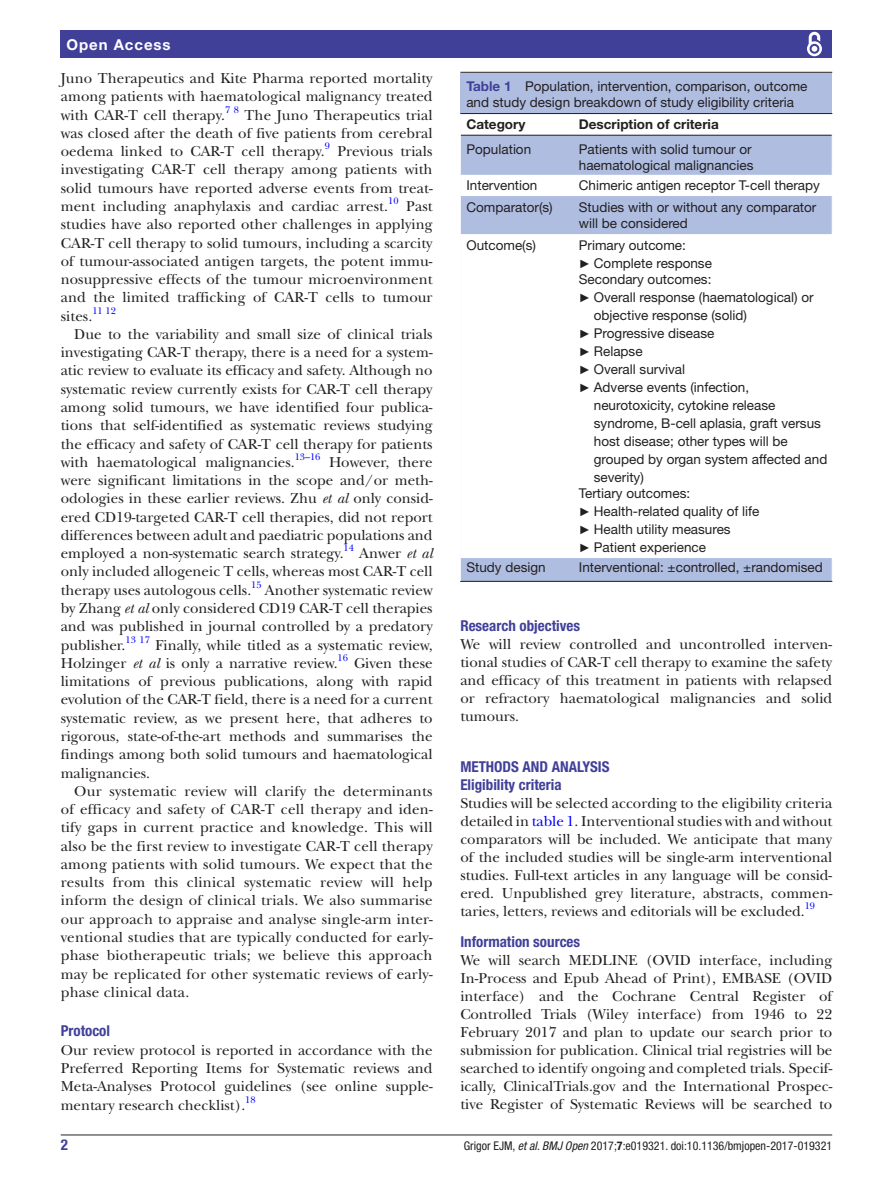
<style>
.page{position:relative;width:893px;height:1191px;background:#fff}
.page>*{position:absolute;margin:0;border:0;box-sizing:border-box;transform-origin:0 0}
.t1{font:15px/18.3px "New Baskerville";color:#231f20;text-align:justify}
.t2{font:700 condensed 15px/18px "Helvetica Neue LT Std";color:#414099}
.t3{font:700 15px "Helvetica Neue LT Std";letter-spacing:.065em;color:#fff}
.t4{font:13.5px/18px "Helvetica Neue LT Std";color:#231f20}
.t5{font:700 13.5px "Helvetica Neue LT Std";color:#231f20}
.t6{font:condensed 12px "Helvetica Neue LT Std";color:#231f20}
.t7{font:9.9px "New Baskerville";color:#00f}
.s1{font-style:italic}
.s2{font-weight:700;color:#414099}
.s3{font-family:"Arial";font-size:12px}
.s4{color:#00f}
.s5{font-weight:700}
</style>
<div class="page">
<hr style="left:61px;top:1134px;width:771px;height:1px;background:#231f20">
<div style="left:61px;top:31px;width:771px;height:27px;background:#414099"></div>
<svg style="left:807px;top:31px;width:15px;height:26px"></svg>
<div style="left:460px;top:73px;width:372px;height:509px;background:#afbde1"></div>
<hr style="left:460px;top:72px;width:372px;height:1px;background:#231f20">
<svg style="left:461px;top:114px;width:371px;height:21px;background:#fbfbfb"></svg>
<svg style="left:461px;top:136px;width:371px;height:445px;fill:#fff"></svg>
<hr style="left:460px;top:113px;width:113px;height:1px;background:#231f20">
<hr style="left:460px;top:135px;width:113px;height:1px;background:#231f20">
<hr style="left:573px;top:113px;width:259px;height:1px;background:#231f20">
<hr style="left:573px;top:135px;width:259px;height:1px;background:#231f20">
<hr style="left:460px;top:581px;width:113px;height:1px;background:#231f20">
<hr style="left:573px;top:581px;width:259px;height:1px;background:#231f20">
<svg style="left:460px;top:114px;width:1px;height:21px"></svg>
<hr style="left:460px;top:135px;width:1px;height:39px;background:#fff">
<svg style="left:460px;top:174px;width:1px;height:22px"></svg>
<hr style="left:460px;top:196px;width:1px;height:38px;background:#fff">
<hr style="left:460px;top:234px;width:1px;height:324px;background:#fff">
<svg style="left:460px;top:558px;width:1px;height:23px"></svg>
<p class="t3" style="left:66px;top:35px;width:106px">Open Access</p>
<p class="t1" style="left:61px;top:69px;width:373px">Juno Therapeutics and Kite Pharma reported mortality among patients with haematological malignancy treated with CAR-T cell therapy.<sup>7</sup> <sup>8</sup> The Juno Therapeutics trial was closed after the death of five patients from cerebral oedema linked to CAR-T cell therapy.</p>
<p class="t7" style="left:325px;top:140px;width:7px">9</p>
<p class="t1" style="left:61px;top:142px;width:373px;text-indent:277px">Previous trials investigating CAR-T cell therapy among patients with solid tumours have reported adverse events from treat&shy;ment including anaphylaxis and cardiac arrest.</p>
<p class="t7" style="left:388px;top:195px;width:12px">10</p>
<p class="t1" style="left:61px;top:197px;width:373px;text-indent:346px">Past studies have also reported other challenges in applying CAR-T cell therapy to solid tumours, including a scarcity of tumour-associated antigen targets, the potent immu&shy;nosuppressive effects of the tumour microenvironment and the limited trafficking of CAR-T cells to tumour sites.</p>
<p class="t7" style="left:92px;top:305px;width:25px">11 12</p>
<p class="t1" style="left:61px;top:325px;width:373px;text-indent:14px">Due to the variability and small size of clinical trials investigating CAR-T therapy, there is a need for a system&shy;atic review to evaluate its efficacy and safety. Although no systematic review currently exists for CAR-T cell therapy among solid tumours, we have identified four publica&shy;tions that self-identified as systematic reviews studying the efficacy and safety of CAR-T cell therapy for patients with haematological malignancies.</p>
<p class="t7" style="left:295px;top:451px;width:27px">13–16</p>
<p class="t1" style="left:61px;top:453px;width:373px;text-indent:268px">However, there were significant limitations in the scope and/or meth&shy;odologies in these earlier reviews. Zhu <span class="s1">et al</span> only consid&shy;ered CD19-targeted CAR-T cell therapies, did not report differences between adult and paediatric populations and employed a non-systematic search strategy.</p>
<p class="t7" style="left:344px;top:542px;width:12px">14</p>
<p class="t1" style="left:61px;top:544px;width:373px;text-indent:298px">Anwer <span class="s1">et al </span>only included allogeneic T cells, whereas most CAR-T cell therapy uses autologous cells.</p>
<p class="t7" style="left:251px;top:579px;width:12px">15</p>
<p class="t1" style="left:61px;top:581px;width:373px;text-indent:204px">Another systematic review by Zhang <span class="s1">et al</span> only considered CD19 CAR-T cell therapies and was published in journal controlled by a predatory publisher.</p>
<p class="t7" style="left:125px;top:634px;width:26px">13 17</p>
<p class="t1" style="left:61px;top:635px;width:373px;text-indent:95px">Finally, while titled as a systematic review,<br>Holzinger <span class="s1">et al</span> is only a narrative review.</p>
<p class="t7" style="left:338px;top:652px;width:12px">16</p>
<p class="t1" style="left:61px;top:654px;width:373px;text-indent:293px">Given these limitations of previous publications, along with rapid evolution of the CAR-T field, there is a need for a current systematic review, as we present here, that adheres to rigorous, state-of-the-art methods and summarises the findings among both solid tumours and haematological malignancies.</p>
<p class="t1" style="left:61px;top:782px;width:373px;text-indent:13px">Our systematic review will clarify the determinants of efficacy and safety of CAR-T cell therapy and iden&shy;tify gaps in current practice and knowledge. This will also be the first review to investigate CAR-T cell therapy among patients with solid tumours. We expect that the results from this clinical systematic review will help inform the design of clinical trials. We also summarise our approach to appraise and analyse single-arm inter&shy;ventional studies that are typically conducted for early&shy;phase biotherapeutic trials; we believe this approach may be replicated for other systematic reviews of early&shy;phase clinical data.</p>
<p class="t2" style="left:61px;top:1022px;width:51px">Protocol</p>
<p class="t1" style="left:61px;top:1040px;width:373px">Our review protocol is reported in accordance with the Preferred Reporting Items for Systematic reviews and Meta-Analyses Protocol guidelines (see online supple&shy;mentary research checklist).</p>
<p class="t7" style="left:245px;top:1093px;width:12px">18</p>
<p class="t4" style="left:466px;top:77px;width:343px;line-height:16.5px"><span class="s2">Table 1</span> Population, intervention, comparison, outcome and study design breakdown of study eligibility criteria</p>
<p class="t5" style="left:466px;top:116px;width:61px">Category</p>
<p class="t5" style="left:579px;top:116px;width:141px">Description of criteria</p>
<p class="t4" style="left:466px;top:140px;width:66px">Population</p>
<p class="t4" style="left:579px;top:141px;width:176px;line-height:16.2px">Patients with solid tumour or haematological malignancies</p>
<p class="t4" style="left:466px;top:176px;width:73px">Intervention</p>
<p class="t4" style="left:579px;top:176px;width:243px">Chimeric antigen receptor T-cell therapy</p>
<p class="t4" style="left:466px;top:198px;width:88px">Comparator(s)</p>
<p class="t4" style="left:579px;top:199px;width:239px;line-height:16.2px">Studies with or without any comparator will be considered</p>
<p class="t4" style="left:466px;top:236px;width:71px">Outcome(s)</p>
<p class="t4" style="left:579px;top:236px;width:135px">Primary outcome:<br><span class="s3">►</span> Complete response</p>
<p class="t4" style="left:579px;top:270px;width:134px">Secondary outcomes:</p>
<p class="t4" style="left:579px;top:288px;width:236px"><span class="s3">►</span> Overall response (haematological) or</p>
<p class="t4" style="left:594px;top:306px;width:155px">objective response (solid)</p>
<p class="t4" style="left:579px;top:324px;width:137px"><span class="s3">►</span> Progressive disease</p>
<p class="t4" style="left:579px;top:342px;width:65px"><span class="s3">►</span> Relapse</p>
<p class="t4" style="left:579px;top:360px;width:108px"><span class="s3">►</span> Overall survival</p>
<p class="t4" style="left:579px;top:378px;width:172px"><span class="s3">►</span> Adverse events (infection,</p>
<p class="t4" style="left:594px;top:396px;width:183px">neurotoxicity, cytokine release</p>
<p class="t4" style="left:594px;top:414px;width:229px">syndrome, B-cell aplasia, graft versus</p>
<p class="t4" style="left:594px;top:432px;width:195px">host disease; other types will be</p>
<p class="t4" style="left:594px;top:450px;width:235px">grouped by organ system affected and</p>
<p class="t4" style="left:594px;top:468px;width:51px">severity)</p>
<p class="t4" style="left:579px;top:484px;width:182px">Tertiary outcomes:<br><span class="s3">►</span> Health-related quality of life <span class="s3">►</span> Health utility measures<br><span class="s3">►</span> Patient experience</p>
<p class="t4" style="left:466px;top:558px;width:81px">Study design</p>
<p class="t4" style="left:579px;top:558px;width:245px">Interventional: ±controlled, ±randomised</p>
<p class="t2" style="left:460px;top:616px;width:121px">Research objectives</p>
<p class="t1" style="left:460px;top:635px;width:373px">We will review controlled and uncontrolled interven&shy;tional studies of CAR-T cell therapy to examine the safety and efficacy of this treatment in patients with relapsed or refractory haematological malignancies and solid tumours.</p>
<p class="t2" style="left:460px;top:757px;width:151px">Methods and analysis<br>Eligibility criteria</p>
<p class="t1" style="left:460px;top:794px;width:373px">Studies will be selected according to the eligibility criteria detailed in <span class="s4">table 1</span>. Interventional studies with and without comparators will be included. We anticipate that many of the included studies will be single-arm interventional studies. Full-text articles in any language will be consid&shy;ered. Unpublished grey literature, abstracts, commen&shy;taries, letters, reviews and editorials will be excluded.</p>
<p class="t7" style="left:805px;top:900px;width:12px">19</p>
<p class="t2" style="left:460px;top:932px;width:121px">Information sources</p>
<p class="t1" style="left:460px;top:951px;width:373px">We will search MEDLINE (OVID interface, including In-Process and Epub Ahead of Print), EMBASE (OVID interface) and the Cochrane Central Register of Controlled Trials (Wiley interface) from 1946 to 22<br>February 2017 and plan to update our search prior to submission for publication. Clinical trial registries will be searched to identify ongoing and completed trials. Specif&shy;ically, ClinicalTrials.gov and the International Prospec&shy;tive Register of Systematic Reviews will be searched to</p>
<p class="t2" style="left:61px;top:1135px;width:9px">2</p>
<p class="t6" style="left:464px;top:1138px;width:370px">Grigor EJM, <span class="s1">et al</span>. <span class="s1">BMJ Open</span> 2017;<span class="s5">7</span>:e019321. doi:10.1136/bmjopen-2017-019321</p>
</div>
